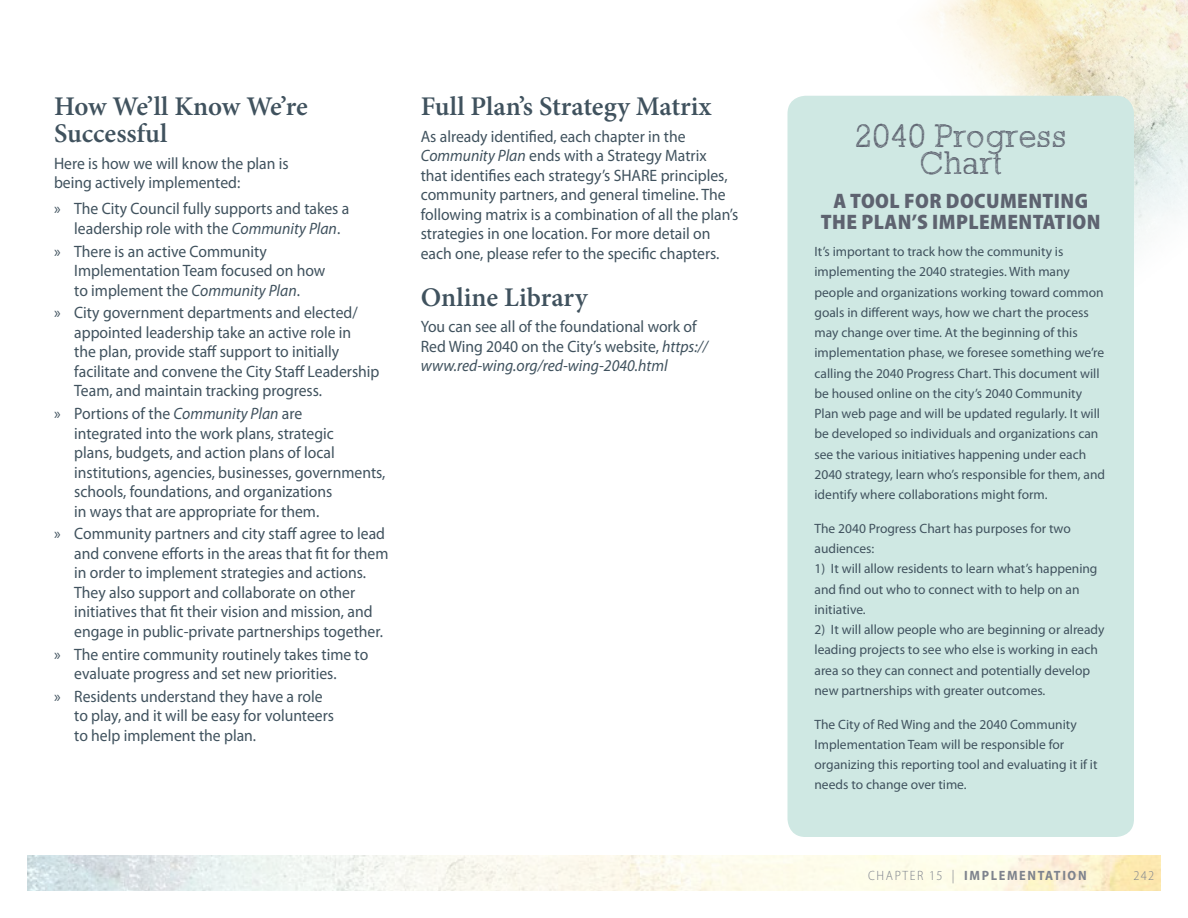
<style>
.page{position:relative;width:1188px;height:918px;background:#fff}
.page>*{position:absolute;margin:0;border:0;box-sizing:border-box;transform-origin:0 0}
.t1{font:300 33px/27px "Sketch Block";letter-spacing:.01em;color:#5e6370;text-align:center}
.t2{font:600 27px/27px "Minion Pro";letter-spacing:-.005em;color:#40525e}
.t3{font:900 semi-condensed 21px/21px "Myriad Pro";letter-spacing:.02em;color:#5e6370;text-align:center}
.t4{font:16.5px/19.5px "Myriad Pro";color:#40525e;scale:.95 1}
.t5{font:13.5px/20.2px "Myriad Pro";color:#40525e}
.t6{font:700 semi-condensed 13.5px "Myriad Pro";letter-spacing:.12em;color:#7e838d}
.t7{font:300 semi-condensed 13.5px "Myriad Pro";color:#7e838d}
.s1{font-style:italic}
.s2{font-weight:300}
</style>
<div class="page">
<img style="left:28px;top:856px;width:1132px;height:34px">
<img style="left:889px;top:0;width:299px;height:243px">
<div style="left:788px;top:96px;width:346px;height:741px;background:#cfe8e3;border-radius:18px"></div>
<h2 class="t2" style="left:54px;top:93px;width:255px">How We’ll Know We’re<br>Successful</h2>
<p class="t4" style="left:54px;top:153px;width:249px">Here is how we will know the plan is being actively implemented:</p>
<p class="t4" style="left:74px;top:199px;width:291px;text-indent:-20px">» The City Council fully supports and takes a leadership role with the <span class="s1">Community Plan</span>.</p>
<p class="t4" style="left:74px;top:241px;width:266px;text-indent:-20px">» There is an active Community<br>Implementation Team focused on how to implement the <span class="s1">Community Plan</span>.</p>
<p class="t4" style="left:74px;top:303px;width:323px;text-indent:-20px">» City government departments and elected/ appointed leadership take an active role in<br>the plan, provide staff support to initially facilitate and convene the City Staff Leadership Team, and maintain tracking progress.</p>
<p class="t4" style="left:74px;top:404px;width:329px;text-indent:-20px">» Portions of the <span class="s1">Community Plan</span> are<br>integrated into the work plans, strategic<br>plans, budgets, and action plans of local institutions, agencies, businesses, governments, schools, foundations, and organizations<br>in ways that are appropriate for them.</p>
<p class="t4" style="left:74px;top:524px;width:332px;text-indent:-20px">» Community partners and city staff agree to lead and convene efforts in the areas that fit for them in order to implement strategies and actions.<br>They also support and collaborate on other initiatives that fit their vision and mission, and engage in public-private partnerships together.</p>
<p class="t4" style="left:74px;top:644px;width:311px;text-indent:-20px">» The entire community routinely takes time to evaluate progress and set new priorities.</p>
<p class="t4" style="left:74px;top:686px;width:275px;text-indent:-20px">» Residents understand they have a role to play, and it will be easy for volunteers to help implement the plan.</p>
<h2 class="t2" style="left:421px;top:93px;width:292px">Full Plan’s Strategy Matrix</h2>
<p class="t4" style="left:421px;top:126px;width:336px">As already identified, each chapter in the <span class="s1">Community Plan</span> ends with a Strategy Matrix<br>that identifies each strategy’s SHARE principles, community partners, and general timeline. The following matrix is a combination of all the plan’s strategies in one location. For more detail on each one, please refer to the specific chapters.</p>
<h2 class="t2" style="left:421px;top:284px;width:169px">Online Library</h2>
<p class="t4" style="left:421px;top:317px;width:304px">You can see all of the foundational work of<br>Red Wing 2040 on the City’s website, <span class="s1">https:// www.red-wing.org/red-wing-2040.html</span></p>
<h1 class="t1" style="left:855px;top:122px;width:214px">2040 Progress<br>Chart</h1>
<p class="t3" style="left:821px;top:190px;width:281px">A TOOL FOR DOCUMENTING<br>THE PLAN’S IMPLEMENTATION</p>
<p class="t5" style="left:814px;top:241px;width:292px">It’s important to track how the community is implementing the 2040 strategies. With many people and organizations working toward common goals in different ways, how we chart the process may change over time. At the beginning of this implementation phase, we foresee something we’re calling the 2040 Progress Chart. This document will be housed online on the city’s 2040 Community Plan web page and will be updated regularly. It will be developed so individuals and organizations can see the various initiatives happening under each 2040 strategy, learn who’s responsible for them, and identify where collaborations might form.</p>
<p class="t5" style="left:814px;top:518px;width:258px">The 2040 Progress Chart has purposes for two audiences:</p>
<p class="t5" style="left:814px;top:559px;width:285px">1) It will allow residents to learn what’s happening and find out who to connect with to help on an initiative.</p>
<p class="t5" style="left:814px;top:619px;width:292px">2) It will allow people who are beginning or already leading projects to see who else is working in each area so they can connect and potentially develop new partnerships with greater outcomes.</p>
<p class="t5" style="left:814px;top:714px;width:285px">The City of Red Wing and the 2040 Community Implementation Team will be responsible for organizing this reporting tool and evaluating it if it needs to change over time.</p>
<p class="t6" style="left:868px;top:866px;width:220px"><span class="s2">CHAPTER 15 |</span> IMPLEMENTATION</p>
<p class="t7" style="left:1133px;top:867px;width:22px">242</p>
</div>
